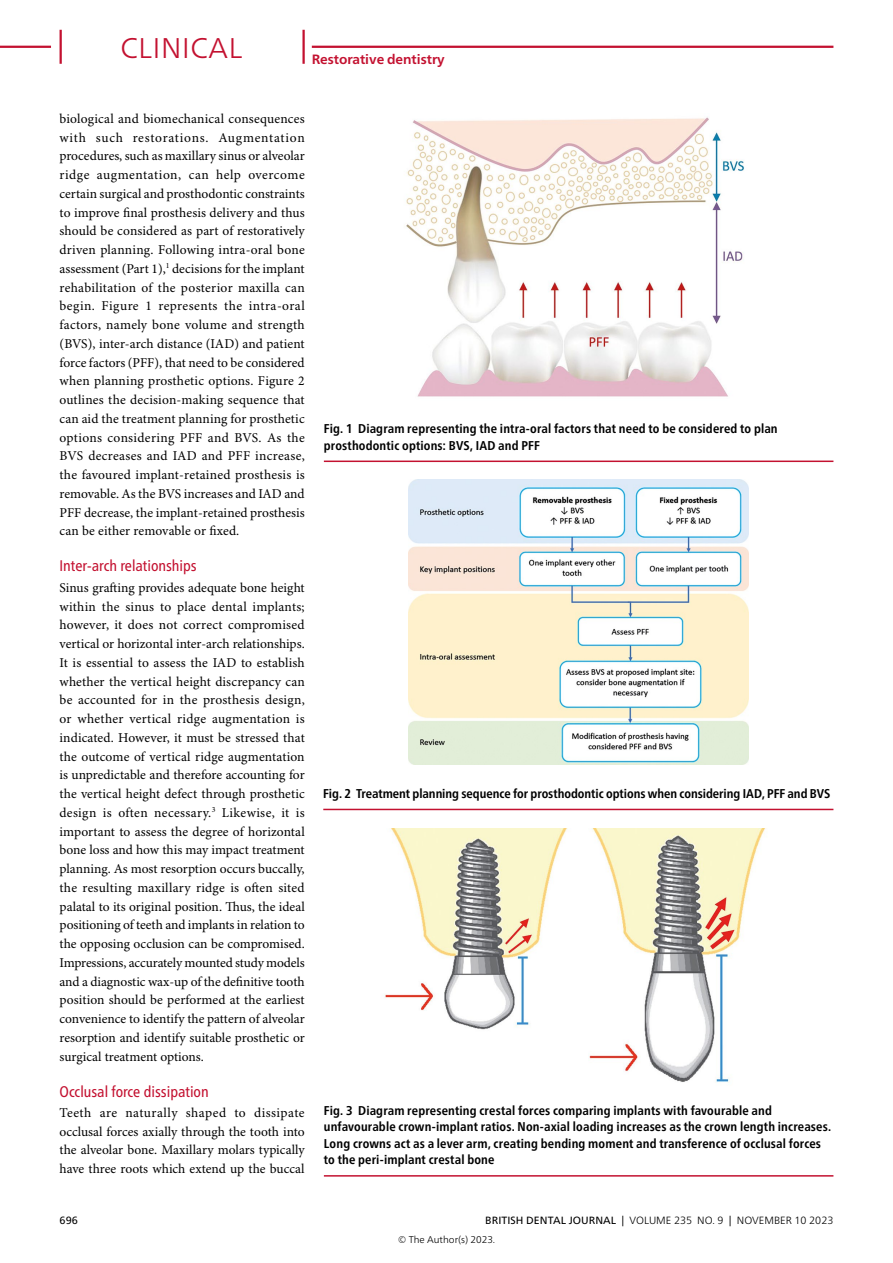
<style>
.page{position:relative;width:893px;height:1263px;background:#fff}
.page>*{position:absolute;margin:0;border:0;box-sizing:border-box;transform-origin:0 0}
.t1{font:300 28.5px "Frutiger Neue LT Pro";letter-spacing:.025em;color:#c31130}
.SectionHeading_2_MSS{font:condensed 15.3px "Frutiger Neue LT Pro";color:#c31130}
.Para_9pt_justified_1{font:13.5px/18.8px "Minion Pro";color:#000;text-align:justify}
.t2{font:700 13.5px "Frutiger Neue LT Pro";color:#c31130}
.Image_Caption_MSS{font:700 condensed 12.75px/16.5px "Frutiger Neue LT Pro";letter-spacing:.01em;color:#000}
.t3{font:10.5px "Frutiger Neue LT Pro";letter-spacing:.005em;color:#000}
.t4{font:300 10.5px "Frutiger Neue LT Pro";letter-spacing:.005em;color:#000}
.t5{font:300 9.75px "Frutiger Neue LT Pro";color:#000}
.s1{font-weight:300}
</style>
<div class="page">
<img style="left:406px;top:117px;width:339px;height:280px">
<hr style="left:324px;top:460px;width:509px;height:2px;background:#c31130">
<img style="left:408px;top:479px;width:340px;height:285px">
<hr style="left:323px;top:809px;width:510px;height:1px;background:#c31130">
<img style="left:384px;top:828px;width:382px;height:255px">
<hr style="left:324px;top:1175px;width:509px;height:1px;background:#c31130">
<hr style="left:0;top:46px;width:51px;height:2px;background:#c31130">
<hr style="left:312px;top:46px;width:521px;height:2px;background:#c31130">
<hr style="left:60px;top:30px;width:2px;height:34px;background:#c31130">
<hr style="left:302px;top:30px;width:3px;height:34px;background:#c31130">
<h1 class="t1" style="left:120px;top:31px;width:124px">CLINICAL</h1>
<p class="t2" style="left:312px;top:51px;width:135px">Restorative dentistry</p>
<p class="Para_9pt_justified_1" style="left:60px;top:110px;width:247px">biological and biomechanical consequences with such restorations. Augmentation procedures, such as maxillary sinus or alveolar ridge augmentation, can help overcome certain surgical and prosthodontic constraints to improve final prosthesis delivery and thus should be considered as part of restoratively driven planning. Following intra-oral bone assessment (Part 1),<sup>1</sup> decisions for the implant rehabilitation of the posterior maxilla can begin. Figure 1 represents the intra-oral factors, namely bone volume and strength (BVS), inter-arch distance (IAD) and patient force factors (PFF), that need to be considered when planning prosthetic options. Figure 2 outlines the decision-making sequence that can aid the treatment planning for prosthetic options considering PFF and BVS. As the BVS decreases and IAD and PFF increase, the favoured implant-retained prosthesis is removable. As the BVS increases and IAD and PFF decrease, the implant-retained prosthesis can be either removable or fixed.</p>
<p class="SectionHeading_2_MSS" style="left:60px;top:557px;width:139px">Inter-arch relationships</p>
<p class="Para_9pt_justified_1" style="left:60px;top:579px;width:247px">Sinus grafting provides adequate bone height within the sinus to place dental implants; however, it does not correct compromised vertical or horizontal inter-arch relationships.<br>It is essential to assess the IAD to establish whether the vertical height discrepancy can be accounted for in the prosthesis design, or whether vertical ridge augmentation is indicated. However, it must be stressed that the outcome of vertical ridge augmentation is unpredictable and therefore accounting for the vertical height defect through prosthetic design is often necessary.<sup>3</sup> Likewise, it is important to assess the degree of horizontal bone loss and how this may impact treatment planning. As most resorption occurs buccally, the resulting maxillary ridge is often sited palatal to its original position. Thus, the ideal positioning of teeth and implants in relation to the opposing occlusion can be compromised.<br>Impressions, accurately mounted study models and a diagnostic wax-up of the definitive tooth position should be performed at the earliest convenience to identify the pattern of alveolar resorption and identify suitable prosthetic or surgical treatment options.</p>
<p class="SectionHeading_2_MSS" style="left:60px;top:1082px;width:151px">Occlusal force dissipation</p>
<p class="Para_9pt_justified_1" style="left:60px;top:1104px;width:247px">Teeth are naturally shaped to dissipate occlusal forces axially through the tooth into the alveolar bone. Maxillary molars typically have three roots which extend up the buccal</p>
<p class="Image_Caption_MSS" style="left:324px;top:420px;width:455px">Fig. 1 Diagram representing the intra-oral factors that need to be considered to plan prosthodontic options: BVS, IAD and PFF</p>
<p class="Image_Caption_MSS" style="left:323px;top:785px;width:509px">Fig. 2 Treatment planning sequence for prosthodontic options when considering IAD, PFF and BVS</p>
<p class="Image_Caption_MSS" style="left:324px;top:1102px;width:509px">Fig. 3 Diagram representing crestal forces comparing implants with favourable and unfavourable crown-implant ratios. Non-axial loading increases as the crown length increases.<br>Long crowns act as a lever arm, creating bending moment and transference of occlusal forces to the peri-implant crestal bone</p>
<p class="t3" style="left:60px;top:1214px;width:20px">696</p>
<p class="t3" style="left:485px;top:1214px;width:268px">BRITISH DENTAL JOURNAL | <span class="s1">VOLUME 235 NO. 9</span> | <span class="s1">NOVEM</span></p>
<p class="t4" style="left:774px;top:1214px;width:61px">BER 10 2023</p>
<p class="t5" style="left:398px;top:1234px;width:99px">© THE AUTHOR(S) 2023.</p>
</div>
